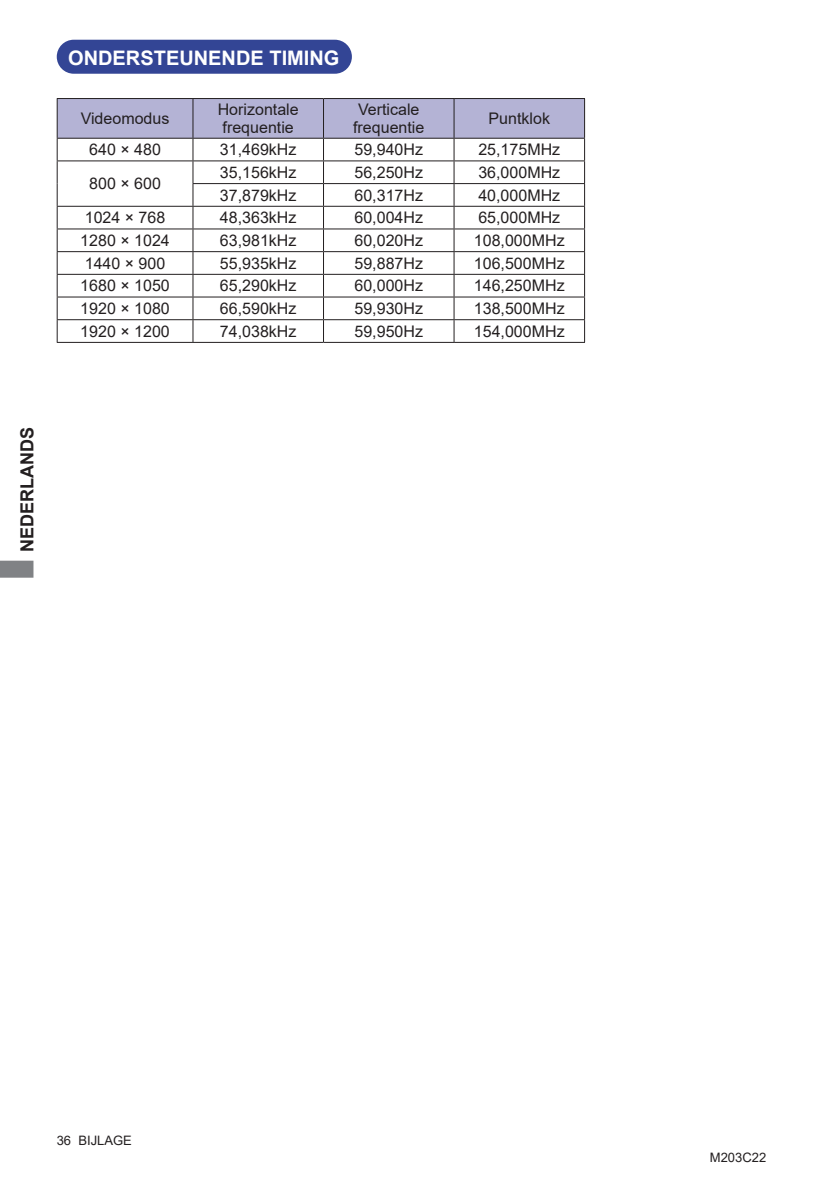
<style>
.page{position:relative;width:840px;height:1191px;background:#fff}
.page>*{position:absolute;margin:0;border:0;box-sizing:border-box;transform-origin:0 0}
.t1{font:700 20px "Arial";color:#fff}
.t2{font:700 18px "Arial";color:#231f20}
.t3{font:16px/18px "Arial";color:#231f20;text-align:center}
.t4{font:13px "Arial";color:#231f20}
</style>
<div class="page">
<svg style="left:0;top:560px;width:33px;height:17px"></svg>
<div style="left:58px;top:41px;width:293px;height:32px;background:#334595;border-radius:16px"></div>
<div style="left:57px;top:40px;width:295px;height:34px;border:2px solid #334595;border-radius:16px"></div>
<hr style="left:57px;top:98px;width:136px;height:1px;background:#231f20">
<hr style="left:193px;top:98px;width:130px;height:1px;background:#231f20">
<hr style="left:323px;top:98px;width:131px;height:1px;background:#231f20">
<hr style="left:454px;top:98px;width:130px;height:1px;background:#231f20">
<svg style="left:57px;top:99px;width:528px;height:243px"></svg>
<hr style="left:57px;top:342px;width:136px;height:1px;background:#231f20">
<hr style="left:193px;top:342px;width:130px;height:1px;background:#231f20">
<hr style="left:323px;top:342px;width:131px;height:1px;background:#231f20">
<hr style="left:454px;top:342px;width:130px;height:1px;background:#231f20">
<p class="t1" style="left:68px;top:43px;width:273px">ONDERSTEUNENDE TIMING</p>
<p class="t3" style="left:81px;top:109px;width:90px">Videomodus</p>
<p class="t3" style="left:217px;top:100px;width:82px">Horizontale frequentie</p>
<p class="t3" style="left:353px;top:100px;width:73px">Verticale frequentie</p>
<p class="t3" style="left:488px;top:109px;width:63px">Puntklok</p>
<p class="t3" style="left:89px;top:141px;width:73px">640 × 480</p>
<p class="t3" style="left:220px;top:141px;width:78px">31,469kHz</p>
<p class="t3" style="left:354px;top:141px;width:70px">59,940Hz</p>
<p class="t3" style="left:478px;top:141px;width:83px">25,175MHz</p>
<p class="t3" style="left:89px;top:175px;width:73px">800 × 600</p>
<p class="t3" style="left:220px;top:163px;width:78px">35,156kHz</p>
<p class="t3" style="left:354px;top:163px;width:70px">56,250Hz</p>
<p class="t3" style="left:478px;top:163px;width:83px">36,000MHz</p>
<p class="t3" style="left:220px;top:186px;width:78px">37,879kHz</p>
<p class="t3" style="left:354px;top:186px;width:70px">60,317Hz</p>
<p class="t3" style="left:478px;top:186px;width:83px">40,000MHz</p>
<p class="t3" style="left:85px;top:209px;width:82px">1024 × 768</p>
<p class="t3" style="left:220px;top:209px;width:78px">48,363kHz</p>
<p class="t3" style="left:354px;top:209px;width:70px">60,004Hz</p>
<p class="t3" style="left:478px;top:209px;width:83px">65,000MHz</p>
<p class="t3" style="left:80px;top:231px;width:91px">1280 × 1024</p>
<p class="t3" style="left:220px;top:231px;width:78px">63,981kHz</p>
<p class="t3" style="left:354px;top:231px;width:70px">60,020Hz</p>
<p class="t3" style="left:473px;top:231px;width:92px">108,000MHz</p>
<p class="t3" style="left:85px;top:254px;width:82px">1440 × 900</p>
<p class="t3" style="left:220px;top:254px;width:78px">55,935kHz</p>
<p class="t3" style="left:354px;top:254px;width:70px">59,887Hz</p>
<p class="t3" style="left:473px;top:254px;width:92px">106,500MHz</p>
<p class="t3" style="left:80px;top:277px;width:91px">1680 × 1050</p>
<p class="t3" style="left:220px;top:277px;width:78px">65,290kHz</p>
<p class="t3" style="left:354px;top:277px;width:70px">60,000Hz</p>
<p class="t3" style="left:473px;top:277px;width:92px">146,250MHz</p>
<p class="t3" style="left:80px;top:299px;width:91px">1920 × 1080</p>
<p class="t3" style="left:220px;top:299px;width:78px">66,590kHz</p>
<p class="t3" style="left:354px;top:299px;width:70px">59,930Hz</p>
<p class="t3" style="left:473px;top:299px;width:92px">138,500MHz</p>
<p class="t3" style="left:80px;top:322px;width:91px">1920 × 1200</p>
<p class="t3" style="left:220px;top:322px;width:78px">74,038kHz</p>
<p class="t3" style="left:354px;top:322px;width:70px">59,950Hz</p>
<p class="t3" style="left:473px;top:322px;width:92px">154,000MHz</p>
<p class="t2" style="left:14px;top:551px;width:126px;rotate:-90deg">NEDERLANDS</p>
<p class="t4" style="left:57px;top:1131px;width:77px">36 BIJLAGE</p>
<p class="t4" style="left:709px;top:1148px;width:58px">M203C22</p>
</div>
